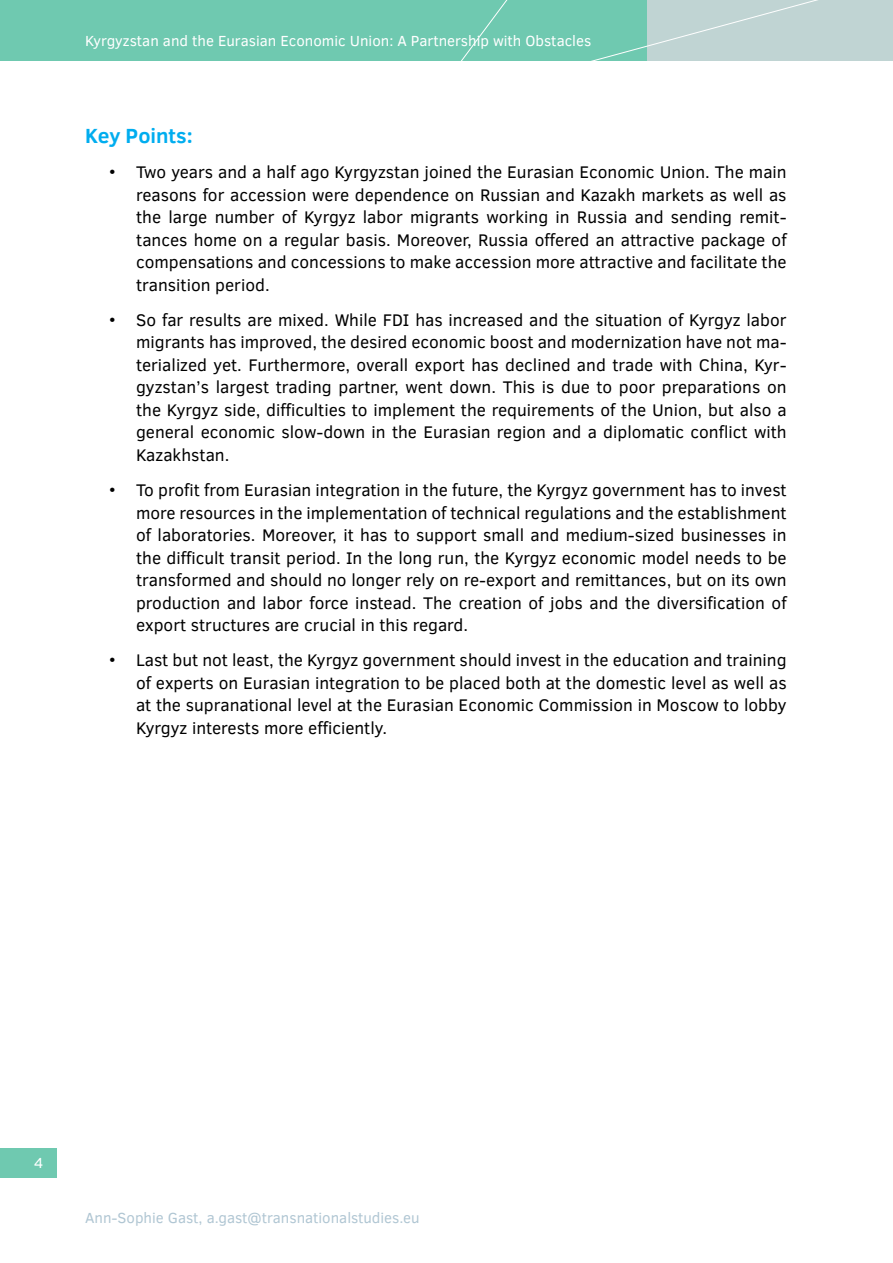
<style>
.page{position:relative;width:893px;height:1263px;background:#fff}
.page>*{position:absolute;margin:0;border:0;box-sizing:border-box;transform-origin:0 0}
.t1{font:700 21px "Clear Sans";color:#00adef}
.t2{font:17.25px/22.5px "Clear Sans";color:#000;text-align:justify}
.t3{font:15px "Clear Sans";color:#fff}
.t4{font:15px "Clear Sans";color:#b0c6d3}
</style>
<div class="page">
<div style="left:0;top:0;width:646px;height:61px;background:#6fc9b0"></div>
<svg style="left:461px;top:0;width:432px;height:61px"></svg>
<div style="left:0;top:1148px;width:56px;height:30px;background:#6fc9b0"></div>
<p class="t3" style="left:85px;top:30px;width:508px">Kyrgyzstan and the Eurasian Economic Union: A Partnership with Obstacles</p>
<p class="t1" style="left:85px;top:120px;width:109px">Key Points:</p>
<p class="t2" style="left:136px;top:161px;width:652px;text-indent:-27px">• Two years and a half ago Kyrgyzstan joined the Eurasian Economic Union. The main reasons for accession were dependence on Russian and Kazakh markets as well as the large number of Kyrgyz labor migrants working in Russia and sending remit&shy;tances home on a regular basis. Moreover, Russia offered an attractive package of compensations and concessions to make accession more attractive and facilitate the transition period.</p>
<p class="t2" style="left:136px;top:308px;width:652px;text-indent:-27px">• So far results are mixed. While FDI has increased and the situation of Kyrgyz labor migrants has improved, the desired economic boost and modernization have not ma&shy;terialized yet. Furthermore, overall export has declined and trade with China, Kyr&shy;gyzstan’s largest trading partner, went down. This is due to poor preparations on the Kyrgyz side, difficulties to implement the requirements of the Union, but also a general economic slow-down in the Eurasian region and a diplomatic conflict with Kazakhstan.</p>
<p class="t2" style="left:136px;top:479px;width:652px;text-indent:-27px">• To profit from Eurasian integration in the future, the Kyrgyz government has to invest more resources in the implementation of technical regulations and the establishment of laboratories. Moreover, it has to support small and medium-sized businesses in the difficult transit period. In the long run, the Kyrgyz economic model needs to be transformed and should no longer rely on re-export and remittances, but on its own production and labor force instead. The creation of jobs and the diversification of export structures are crucial in this regard.</p>
<p class="t2" style="left:136px;top:649px;width:652px;text-indent:-27px">• Last but not least, the Kyrgyz government should invest in the education and training of experts on Eurasian integration to be placed both at the domestic level as well as at the supranational level at the Eurasian Economic Commission in Moscow to lobby Kyrgyz interests more efficiently.</p>
<p class="t3" style="left:34px;top:1153px;width:11px">4</p>
<p class="t4" style="left:85px;top:1207px;width:336px">Ann-Sophie Gast, a.gast@transnationalstudies.eu</p>
</div>
